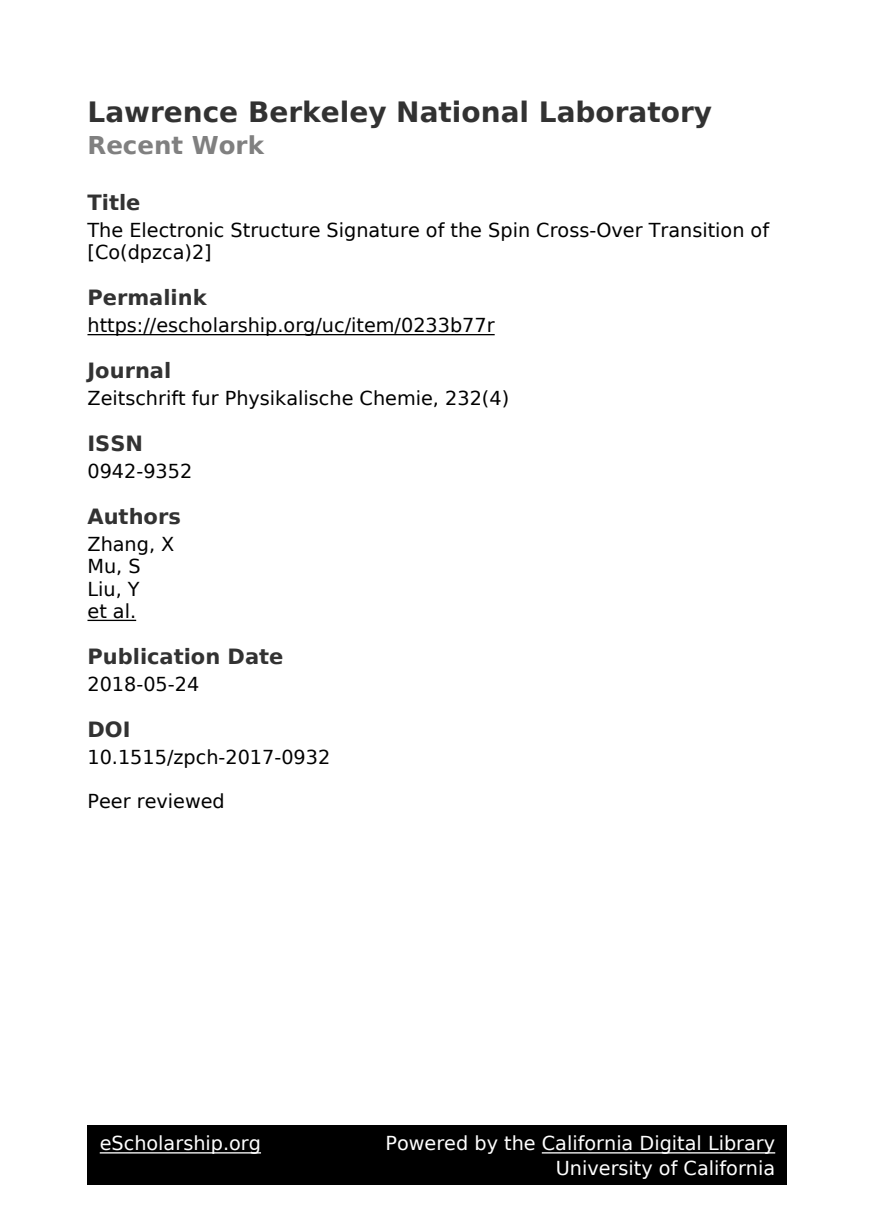
<style>
.page{position:relative;width:875px;height:1225px;background:#fff}
.page>*{position:absolute;margin:0;border:0;box-sizing:border-box;transform-origin:0 0}
.t1{font:700 28px "DejaVu Sans";color:#323232}
.t2{font:700 24.5px "DejaVu Sans";color:#808080}
.t3{font:700 21px "DejaVu Sans";color:#323232}
.t4{font:19.25px/22.4px "DejaVu Sans";color:#000}
.t5{font:19.25px/24.5px "DejaVu Sans";color:#fff;text-align:right}
</style>
<div class="page">
<hr style="left:88px;top:334px;width:407px;height:1px;background:#000">
<hr style="left:88px;top:620px;width:48px;height:1px;background:#000">
<div style="left:88px;top:1125px;width:700px;height:60px;background:#000"></div>
<hr style="left:100px;top:1152px;width:161px;height:2px;background:#fff">
<hr style="left:542px;top:1152px;width:233px;height:2px;background:#fff">
<h1 class="t1" style="left:88px;top:101px;width:626px">Lawrence Berkeley National Laboratory</h1>
<p class="t2" style="left:88px;top:136px;width:178px">Recent Work</p>
<p class="t3" style="left:88px;top:194px;width:54px">Title</p>
<p class="t4" style="left:88px;top:221px;width:683px">The Electronic Structure Signature of the Spin Cross-Over Transition of [Co(dpzca)2]</p>
<p class="t3" style="left:88px;top:289px;width:121px">Permalink</p>
<p class="t4" style="left:88px;top:316px;width:409px">https://escholarship.org/uc/item/0233b77r</p>
<p class="t3" style="left:88px;top:362px;width:85px">Journal</p>
<p class="t4" style="left:88px;top:389px;width:423px">Zeitschrift fur Physikalische Chemie, 232(4)</p>
<p class="t3" style="left:88px;top:435px;width:57px">ISSN</p>
<p class="t4" style="left:88px;top:462px;width:106px">0942-9352</p>
<p class="t3" style="left:88px;top:508px;width:95px">Authors</p>
<p class="t4" style="left:88px;top:535px;width:88px">Zhang, X<br>Mu, S<br>Liu, Y<br>et al.</p>
<p class="t3" style="left:88px;top:648px;width:198px">Publication Date</p>
<p class="t4" style="left:88px;top:675px;width:113px">2018-05-24</p>
<p class="t3" style="left:88px;top:721px;width:45px">DOI</p>
<p class="t4" style="left:88px;top:748px;width:244px">10.1515/zpch-2017-0932</p>
<p class="t4" style="left:88px;top:792px;width:139px">Peer reviewed</p>
<p class="t5" style="left:100px;top:1133px;width:163px">eScholarship.org</p>
<p class="t5" style="left:385px;top:1133px;width:391px">Powered by the California Digital Library<br>University of California</p>
</div>
